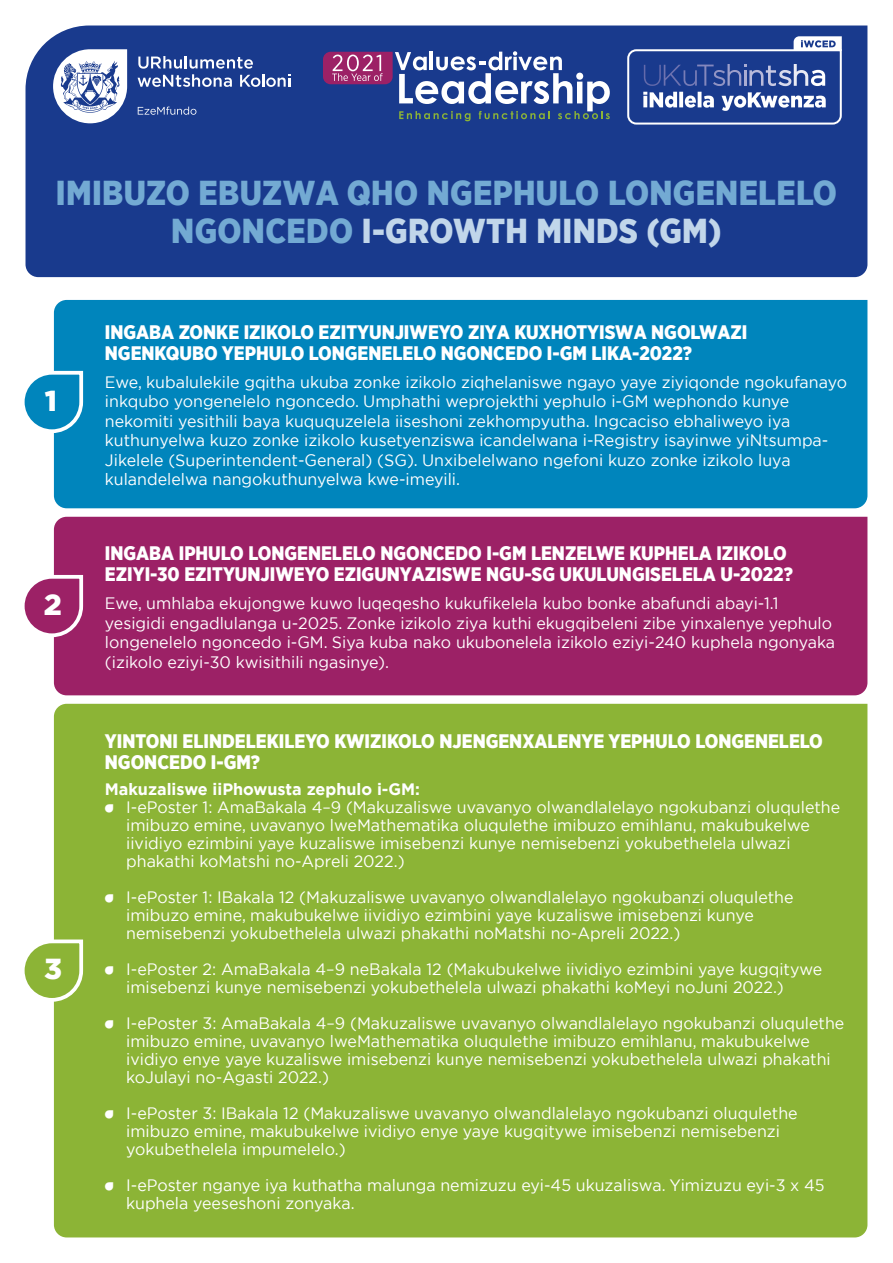
<style>
.page{position:relative;width:893px;height:1263px;background:#fff}
.page>*{position:absolute;margin:0;border:0;box-sizing:border-box;transform-origin:0 0}
.t1{font:900 34.5px/38.2px "Gotham Narrow";letter-spacing:.01em;color:#73aad3;text-align:center}
.t2{font:900 28.8px "Gotham";color:#fff}
.t3{font:900 19.5px/21px "Gotham Narrow";color:#fff}
.List_Paragraph{font:16.5px/18px "Gotham";color:#fff}
.List_Paragraph-2{font:700 16.5px "Gotham";color:#fff}
.s1{color:#c1d6ea}
</style>
<div class="page">
<div style="left:26px;top:26px;width:841px;height:251px;background:#193a8d"></div>
<div style="left:54px;top:300px;width:813px;height:208px;background:#0085bc"></div>
<svg style="left:24px;top:369px;width:61px;height:66px"></svg>
<div style="left:54px;top:517px;width:813px;height:178px;background:#9c2166"></div>
<svg style="left:24px;top:573px;width:61px;height:66px"></svg>
<div style="left:54px;top:704px;width:813px;height:533px;background:#8cb436"></div>
<svg style="left:24px;top:938px;width:61px;height:65px"></svg>
<svg style="left:323px;top:51px;width:287px;height:70px"></svg>
<svg style="left:626px;top:36px;width:217px;height:90px;background:#455fa3"></svg>
<svg style="left:51px;top:47px;width:251px;height:78px"></svg>
<p class="t1" style="left:56px;top:173px;width:783px">IMIBUZO EBUZWA QHO NGEPHULO LONGENELELO<br>NGONCEDO <span class="s1">I-GROWTH MINDS (GM)</span></p>
<p class="t2" style="left:45px;top:381px;width:14px">1</p>
<p class="t2" style="left:44px;top:585px;width:20px">2</p>
<p class="t2" style="left:44px;top:949px;width:19px">3</p>
<p class="t3" style="left:105px;top:321px;width:644px">INGABA ZONKE IZIKOLO EZITYUNJIWEYO ZIYA KUXHOTYISWA NGOLWAZI<br>NGENKQUBO YEPHULO LONGENELELO NGONCEDO I-GM LIKA-2022?</p>
<p class="List_Paragraph" style="left:105px;top:372px;width:744px;line-height:19.5px">Ewe, kubalulekile gqitha ukuba zonke izikolo ziqhelaniswe ngayo yaye ziyiqonde ngokufanayo inkqubo yongenelelo ngoncedo. Umphathi weprojekthi yephulo i-GM wephondo kunye nekomiti yesithili baya kuququzelela iiseshoni zekhompyutha. Ingcaciso ebhaliweyo iya kuthunyelwa kuzo zonke izikolo kusetyenziswa icandelwana i-Registry isayinwe yiNtsumpa-Jikelele (Superintendent-General) (SG). Unxibelelwano ngefoni kuzo zonke izikolo luya kulandelelwa nangokuthunyelwa kwe-imeyili.</p>
<p class="t3" style="left:105px;top:542px;width:689px">INGABA IPHULO LONGENELELO NGONCEDO I-GM LENZELWE KUPHELA IZIKOLO<br>EZIYI-30 EZITYUNJIWEYO EZIGUNYAZISWE NGU-SG UKULUNGISELELA U-2022?</p>
<p class="List_Paragraph" style="left:105px;top:593px;width:732px;line-height:19.5px">Ewe, umhlaba ekujongwe kuwo luqeqesho kukufikelela kubo bonke abafundi abayi-1.1 yesigidi engadlulanga u-2025. Zonke izikolo ziya kuthi ekugqibeleni zibe yinxalenye yephulo longenelelo ngoncedo i-GM. Siya kuba nako ukubonelela izikolo eziyi-240 kuphela ngonyaka (izikolo eziyi-30 kwisithili ngasinye).</p>
<p class="t3" style="left:105px;top:730px;width:719px">YINTONI ELINDELEKILEYO KWIZIKOLO NJENGENXALENYE YEPHULO LONGENELELO<br>NGONCEDO I-GM?</p>
<p class="List_Paragraph-2" style="left:105px;top:778px;width:317px">Makuzaliswe iiPhowusta zephulo i-GM:</p>
<p class="List_Paragraph" style="left:126px;top:798px;width:716px;text-indent:-21px">• I-ePoster 1: AmaBakala 4–9 (Makuzaliswe uvavanyo olwandlalelayo ngokubanzi oluqulethe imibuzo emine, uvavanyo lweMathematika oluqulethe imibuzo emihlanu, makubukelwe iividiyo ezimbini yaye kuzaliswe imisebenzi kunye nemisebenzi yokubethelela ulwazi phakathi koMatshi no-Apreli 2022.)</p>
<p class="List_Paragraph" style="left:126px;top:888px;width:669px;text-indent:-21px">• I-ePoster 1: IBakala 12 (Makuzaliswe uvavanyo olwandlalelayo ngokubanzi oluqulethe imibuzo emine, makubukelwe iividiyo ezimbini yaye kuzaliswe imisebenzi kunye nemisebenzi yokubethelela ulwazi phakathi noMatshi no-Apreli 2022.)</p>
<p class="List_Paragraph" style="left:126px;top:960px;width:697px;text-indent:-21px">• I-ePoster 2: AmaBakala 4–9 neBakala 12 (Makubukelwe iividiyo ezimbini yaye kugqitywe imisebenzi kunye nemisebenzi yokubethelela ulwazi phakathi koMeyi noJuni 2022.)</p>
<p class="List_Paragraph" style="left:126px;top:1014px;width:720px;text-indent:-21px">• I-ePoster 3: AmaBakala 4–9 (Makuzaliswe uvavanyo olwandlalelayo ngokubanzi oluqulethe imibuzo emine, uvavanyo lweMathematika oluqulethe imibuzo emihlanu, makubukelwe ividiyo enye yaye kuzaliswe imisebenzi kunye nemisebenzi yokubethelela ulwazi phakathi koJulayi no-Agasti 2022.)</p>
<p class="List_Paragraph" style="left:126px;top:1104px;width:673px;text-indent:-21px">• I-ePoster 3: IBakala 12 (Makuzaliswe uvavanyo olwandlalelayo ngokubanzi oluqulethe imibuzo emine, makubukelwe ividiyo enye yaye kugqitywe imisebenzi nemisebenzi yokubethelela impumelelo.)</p>
<p class="List_Paragraph" style="left:126px;top:1176px;width:700px;text-indent:-21px">• I-ePoster nganye iya kuthatha malunga nemizuzu eyi-45 ukuzaliswa. Yimizuzu eyi-3 x 45 kuphela yeeseshoni zonyaka.</p>
</div>
